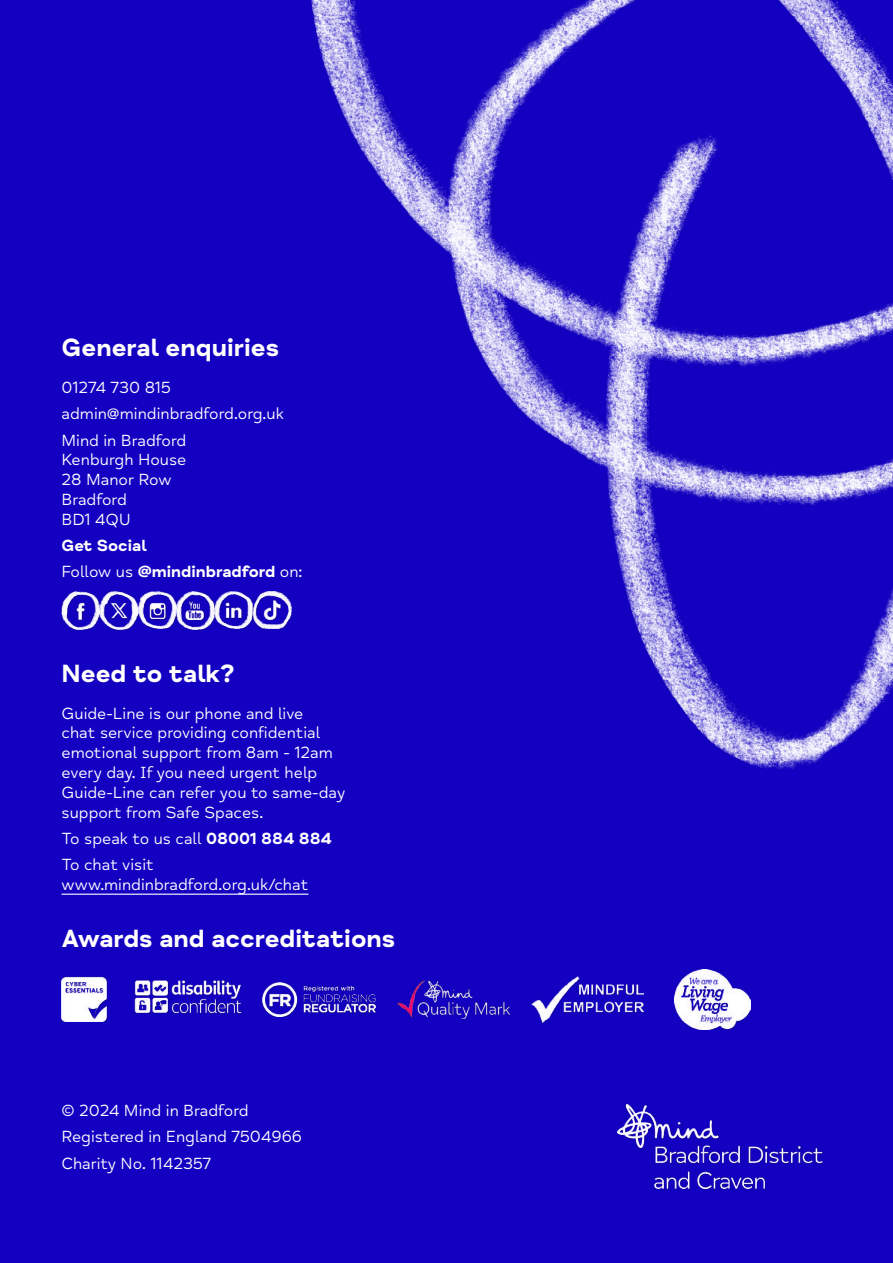
<style>
.page{position:relative;width:893px;height:1263px;background:#1300c1}
.page>*{position:absolute;margin:0;border:0;box-sizing:border-box;transform-origin:0 0}
.t1{font:700 25.5px "Mind Meridian";color:#fff}
.t2{font:16.5px/19.8px "Mind Meridian";color:#fff}
.t3{font:700 16.5px/26.2px "Mind Meridian";color:#fff}
.s1{font-weight:400}
.s2{font-weight:700}
</style>
<div class="page">
<img style="left:291px;top:0;width:602px;height:770px">
<img style="left:62px;top:591px;width:229px;height:38px">
<hr style="left:62px;top:894px;width:246px;height:1px;background:#fff">
<img style="left:134px;top:979px;width:108px;height:35px">
<img style="left:397px;top:981px;width:112px;height:37px">
<img style="left:532px;top:977px;width:112px;height:45px">
<img style="left:675px;top:970px;width:75px;height:59px">
<img style="left:263px;top:982px;width:112px;height:35px">
<img style="left:62px;top:976px;width:46px;height:46px">
<img style="left:618px;top:1104px;width:206px;height:86px">
<h1 class="t1" style="left:62px;top:333px;width:219px">General enquiries</h1>
<p class="t2" style="left:62px;top:375px;width:224px;line-height:26.2px">01274 730 815 admin@mindinbradford.org.uk<br>Mind in Bradford</p>
<p class="t2" style="left:62px;top:450px;width:126px">Kenburgh House<br>28 Manor Row<br>Bradford<br>BD1 4QU</p>
<p class="t3" style="left:62px;top:533px;width:242px">Get Social<br><span class="s1">Follow us</span> @mindinbradford <span class="s1">on:</span></p>
<h1 class="t1" style="left:62px;top:658px;width:175px">Need to talk?</h1>
<p class="t2" style="left:62px;top:703px;width:285px">Guide-Line is our phone and live<br>chat service providing confidential emotional support from 8am - 12am every day. If you need urgent help Guide-Line can refer you to same-day support from Safe Spaces.</p>
<p class="t2" style="left:62px;top:825px;width:272px;line-height:26.2px">To speak to us call <span class="s2">08001 884 884<br></span>To chat visit</p>
<p class="t2" style="left:62px;top:874px;width:248px">www.mindinbradford.org.uk/chat</p>
<h1 class="t1" style="left:62px;top:923px;width:335px">Awards and accreditations</h1>
<p class="t2" style="left:62px;top:1098px;width:242px;line-height:26.2px">© 2024 Mind in Bradford<br>Registered in England 7504966<br>Charity No. 1142357</p>
</div>
